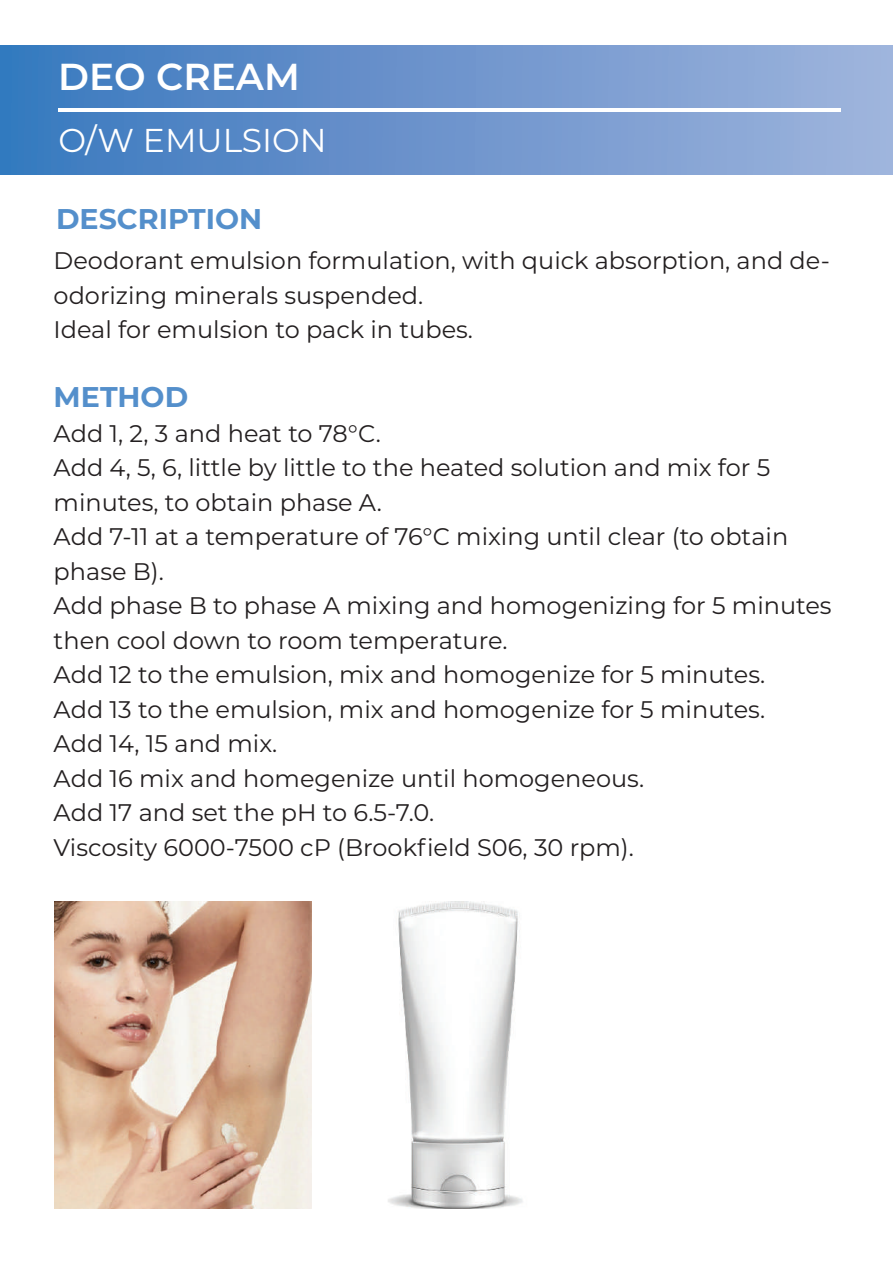
<style>
.page{position:relative;width:893px;height:1263px;background:#fff}
.page>*{position:absolute;margin:0;border:0;box-sizing:border-box;transform-origin:0 0}
.t1{font:600 37.5px "Montserrat";color:#fff}
.t2{font:33px "Montserrat";color:#fff}
.t3{font:700 28.5px "Montserrat";color:#548fcb}
.t4{font:24px/34.5px "Montserrat";color:#231f20}
</style>
<div class="page">
<div style="left:0;top:46px;width:893px;height:129px;background:linear-gradient(to right,#3b79bf,#a2b4dd)"></div>
<hr style="left:58px;top:109px;width:783px;height:3px;background:#fff">
<img style="left:388px;top:902px;width:135px;height:307px">
<img style="left:54px;top:902px;width:258px;height:307px">
<h1 class="t1" style="left:58px;top:50px;width:243px">DEO CREAM</h1>
<h2 class="t2" style="left:59px;top:117px;width:270px">O/W EMULSION</h2>
<p class="t3" style="left:56px;top:198px;width:208px">DESCRIPTION</p>
<p class="t4" style="left:54px;top:243px;width:778px">Deodorant emulsion formulation, with quick absorption, and de&shy;odorizing minerals suspended.<br>Ideal for emulsion to pack in tubes.</p>
<p class="t3" style="left:54px;top:376px;width:136px">METHOD</p>
<p class="t4" style="left:54px;top:415px;width:779px">Add 1, 2, 3 and heat to 78°C.<br>Add 4, 5, 6, little by little to the heated solution and mix for 5 minutes, to obtain phase A.<br>Add 7-11 at a temperature of 76°C mixing until clear (to obtain phase B).<br>Add phase B to phase A mixing and homogenizing for 5 minutes then cool down to room temperature.<br>Add 12 to the emulsion, mix and homogenize for 5 minutes.<br>Add 13 to the emulsion, mix and homogenize for 5 minutes.<br>Add 14, 15 and mix.<br>Add 16 mix and homegenize until homogeneous.<br>Add 17 and set the pH to 6.5-7.0.<br>Viscosity 6000-7500 cP (Brookfield S06, 30 rpm).</p>
</div>
